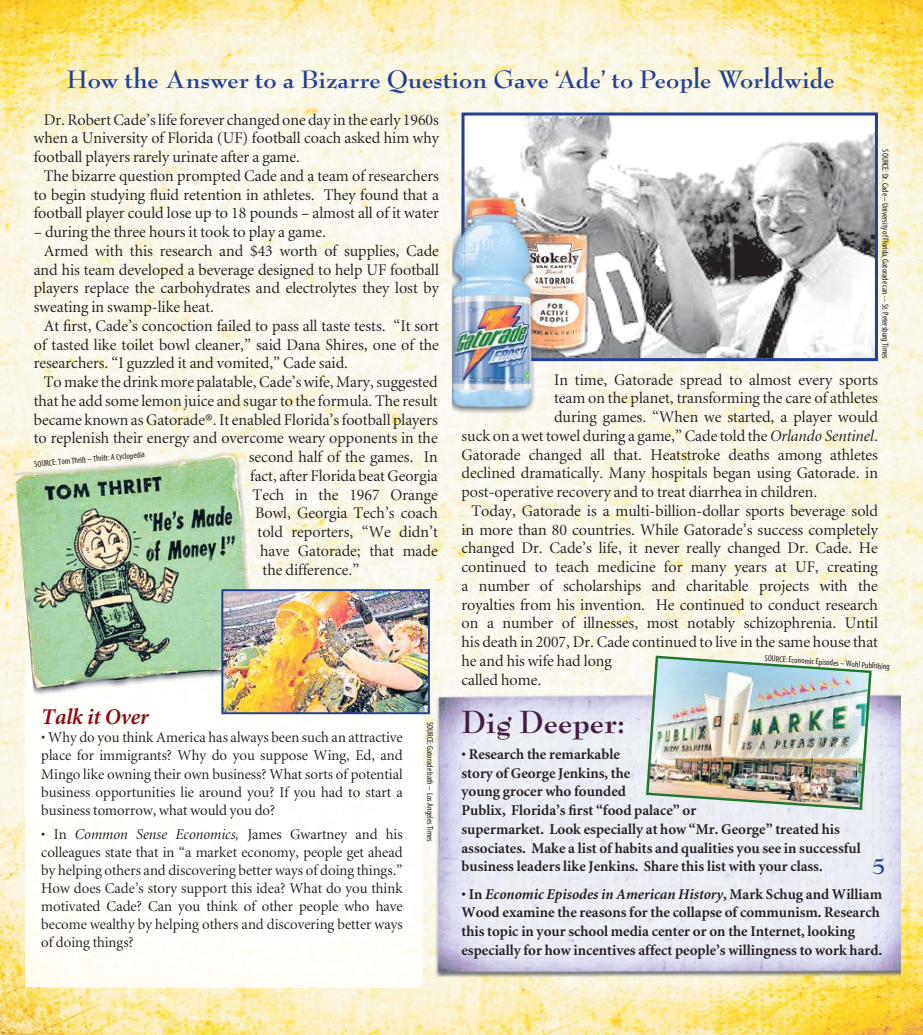
<style>
.page{position:relative;width:923px;height:1035px;background:#fff}
.page>*{position:absolute;margin:0;border:0;box-sizing:border-box;transform-origin:0 0}
.t1{font:700 35px "Bernhard Modern";color:#441e42}
.t2{font:700 27.5px "Bernhard Modern";color:#25408f}
.t3{font:700 23.75px "Bernhard Modern";color:#25408f}
.t4{font:italic 700 22.5px "Sun Minion";color:#8b0f12}
.t5{font:16.25px/18.8px "Sun Minion";color:#231f20;text-align:justify}
.t6{font:15px/18.1px "Sun Minion";color:#231f20;text-align:justify}
.t7{font:700 15px/18.8px "Sun Minion";color:#231f20}
.t8{font:condensed 8.75px "Sun Myriad";color:#231f20}
.s1{font-style:italic}
</style>
<div class="page">
<img style="left:0;top:0;width:922px;height:1035px">
<img style="left:432px;top:692px;width:468px;height:293px">
<img style="left:25px;top:651px;width:398px;height:337px">
<svg style="left:461px;top:113px;width:417px;height:248px"></svg>
<img style="left:14px;top:450px;width:243px;height:201px">
<img style="left:30px;top:651px;width:191px;height:47px">
<img style="left:536px;top:230px;width:55px;height:123px">
<img style="left:452px;top:197px;width:84px;height:217px">
<img style="left:461px;top:197px;width:75px;height:164px">
<img style="left:221px;top:589px;width:209px;height:125px">
<img style="left:646px;top:656px;width:225px;height:154px">
<h2 class="t2" style="left:67px;top:65px;width:769px">How the Answer to a Bizarre Question Gave ‘Ade’ to People Worldwide</h2>
<p class="t5" style="left:34px;top:110px;width:407px;text-indent:10px">Dr. Robert Cade’s life forever changed one day in the early 1960s when a University of Florida (UF) football coach asked him why football players rarely urinate after a game.</p>
<p class="t5" style="left:34px;top:167px;width:407px;text-indent:10px">The bizarre question prompted Cade and a team of researchers to begin studying fluid retention in athletes. They found that a football player could lose up to 18 pounds – almost all of it water</p>
<p class="t5" style="left:34px;top:223px;width:294px">– during the three hours it took to play a game.</p>
<p class="t5" style="left:44px;top:242px;width:397px">Armed with this research and $43 worth of supplies, Cade</p>
<p class="t5" style="left:34px;top:260px;width:407px">and his team developed a beverage designed to help UF football</p>
<p class="t5" style="left:34px;top:279px;width:407px">players replace the carbohydrates and electrolytes they lost by</p>
<p class="t5" style="left:34px;top:298px;width:182px">sweating in swamp-like heat.</p>
<p class="t5" style="left:44px;top:317px;width:397px">At first, Cade’s concoction failed to pass all taste tests. “It sort</p>
<p class="t5" style="left:34px;top:335px;width:407px">of tasted like toilet bowl cleaner,” said Dana Shires, one of the</p>
<p class="t5" style="left:34px;top:354px;width:316px">researchers. “I guzzled it and vomited,” Cade said.</p>
<p class="t5" style="left:44px;top:373px;width:395px">To make the drink more palatable, Cade’s wife, Mary, suggested</p>
<p class="t5" style="left:34px;top:392px;width:405px">that he add some lemon juice and sugar to the formula. The result</p>
<p class="t5" style="left:34px;top:410px;width:405px">became known as Gatorade®. It enabled Florida’s football players</p>
<p class="t5" style="left:34px;top:429px;width:405px">to replenish their energy and overcome weary opponents in the</p>
<p class="t5" style="left:249px;top:448px;width:190px">second half of the games. In</p>
<p class="t5" style="left:250px;top:467px;width:189px">fact, after Florida beat Georgia</p>
<p class="t5" style="left:253px;top:485px;width:187px">Tech in the 1967 Orange</p>
<p class="t5" style="left:255px;top:504px;width:184px">Bowl, Georgia Tech’s coach</p>
<p class="t5" style="left:258px;top:523px;width:182px">told reporters, “We didn’t</p>
<p class="t5" style="left:260px;top:542px;width:179px">have Gatorade; that made</p>
<p class="t5" style="left:263px;top:560px;width:98px">the difference.”</p>
<p class="t8" style="left:34px;top:460px;width:112px;rotate:-5deg">SOURCE: Tom Thrift – Thrift: A Cyclopedia</p>
<h3 class="t4" style="left:41px;top:705px;width:109px">Talk it Over</h3>
<p class="t6" style="left:41px;top:729px;width:363px">• Why do you think America has always been such an attractive place for immigrants? Why do you suppose Wing, Ed, and Mingo like owning their own business? What sorts of potential business opportunities lie around you? If you had to start a business tomorrow, what would you do?</p>
<p class="t6" style="left:41px;top:825px;width:363px">• In <span class="s1">Common Sense Economics,</span> James Gwartney and his colleagues state that in “a market economy, people get ahead by helping others and discovering better ways of doing things.” How does Cade’s story support this idea? What do you think motivated Cade? Can you think of other people who have become wealthy by helping others and discovering better ways of doing things?</p>
<p class="t8" style="left:434px;top:722px;width:121px;rotate:90deg">SOURCE: Gatorade bath – Los Angeles Times</p>
<p class="t8" style="left:889px;top:149px;width:211px;rotate:90deg">SOURCE: Dr. Cade – University of Florida, Gatorade can -- St. Petersburg Times</p>
<p class="t5" style="left:554px;top:371px;width:325px">In time, Gatorade spread to almost every sports</p>
<p class="t5" style="left:554px;top:389px;width:325px">team on the planet, transforming the care of athletes</p>
<p class="t5" style="left:554px;top:408px;width:325px">during games. “When we started, a player would</p>
<p class="t5" style="left:461px;top:427px;width:418px">suck on a wet towel during a game,” Cade told the <span class="s1">Orlando Sentinel</span>.</p>
<p class="t5" style="left:461px;top:446px;width:418px">Gatorade changed all that. Heatstroke deaths among athletes</p>
<p class="t5" style="left:461px;top:464px;width:418px">declined dramatically. Many hospitals began using Gatorade. in</p>
<p class="t5" style="left:461px;top:483px;width:357px">post-operative recovery and to treat diarrhea in children.</p>
<p class="t5" style="left:471px;top:502px;width:408px">Today, Gatorade is a multi-billion-dollar sports beverage sold</p>
<p class="t5" style="left:461px;top:521px;width:418px">in more than 80 countries. While Gatorade’s success completely</p>
<p class="t5" style="left:461px;top:539px;width:418px">changed Dr. Cade’s life, it never really changed Dr. Cade. He</p>
<p class="t5" style="left:461px;top:558px;width:418px">continued to teach medicine for many years at UF, creating</p>
<p class="t5" style="left:461px;top:577px;width:418px">a number of scholarships and charitable projects with the</p>
<p class="t5" style="left:461px;top:596px;width:418px">royalties from his invention. He continued to conduct research</p>
<p class="t5" style="left:461px;top:614px;width:418px">on a number of illnesses, most notably schizophrenia. Until</p>
<p class="t5" style="left:461px;top:633px;width:418px">his death in 2007, Dr. Cade continued to live in the same house that</p>
<p class="t5" style="left:461px;top:652px;width:152px">he and his wife had long</p>
<p class="t5" style="left:461px;top:671px;width:81px">called home.</p>
<p class="t8" style="left:765px;top:654px;width:128px;rotate:4deg">SOURCE: Economic Episodes – Wohl Publishing</p>
<h1 class="t1" style="left:461px;top:703px;width:165px">Dig Deeper:</h1>
<p class="t7" style="left:461px;top:745px;width:401px">• Research the remarkable<br>story of George Jenkins, the<br>young grocer who founded<br>Publix, Florida’s first “food palace” or<br>supermarket. Look especially at how “Mr. George” treated his associates. Make a list of habits and qualities you see in successful business leaders like Jenkins. Share this list with your class.</p>
<p class="t7" style="left:461px;top:885px;width:422px">• In <span class="s1">Economic Episodes in American History</span>, Mark Schug and William Wood examine the reasons for the collapse of communism. Research this topic in your school media center or on the Internet, looking especially for how incentives affect people’s willingness to work hard.</p>
<h3 class="t3" style="left:871px;top:854px;width:15px">5</h3>
</div>
